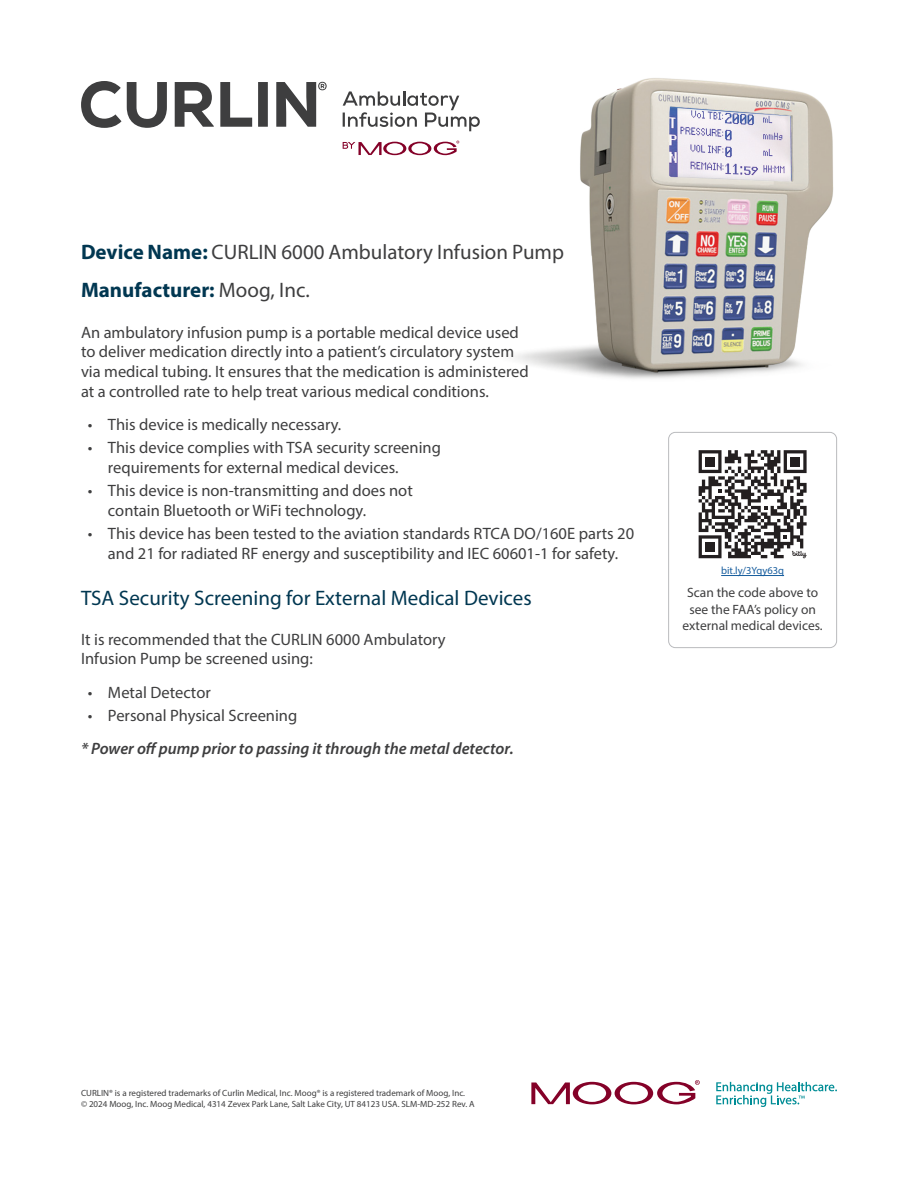
<style>
.page{position:relative;width:918px;height:1188px;background:#fff}
.page>*{position:absolute;margin:0;border:0;box-sizing:border-box;transform-origin:0 0}
.t1{font:21px/38.7px "Myriad Pro";color:#3e3e3f}
.t2{font:21px "Myriad Pro";color:#013751}
.t3{font:16.5px/19.8px "Myriad Pro";color:#3e3e3f}
.t4{font:italic 600 16.5px "Myriad Pro";color:#3e3e3f}
.t5{font:13.5px/16.2px "Myriad Pro";color:#3e3e3f;text-align:center}
.t6{font:10.5px "Myriad Pro";color:#175d9e}
.t7{font:9px/10.8px "Myriad Pro";color:#3e3e3f}
.s1{font-weight:700;color:#013751}
</style>
<div class="page">
<svg style="left:531px;top:1080px;width:169px;height:25px"></svg>
<svg style="left:716px;top:1082px;width:121px;height:25px"></svg>
<hr style="left:721px;top:575px;width:63px;height:1px;background:#175d9e">
<svg style="left:699px;top:450px;width:108px;height:108px"></svg>
<div style="left:705px;top:457px;width:10px;height:10px;background:#231f20"></div>
<div style="left:790px;top:457px;width:10px;height:10px;background:#231f20"></div>
<div style="left:705px;top:542px;width:10px;height:10px;background:#231f20"></div>
<div style="left:668px;top:432px;width:169px;height:216px;border:1px solid #babbbe;border-radius:7px"></div>
<svg style="left:343px;top:91px;width:131px;height:40px"></svg>
<svg style="left:81px;top:81px;width:246px;height:47px"></svg>
<svg style="left:343px;top:141px;width:116px;height:14px"></svg>
<img style="left:474px;top:78px;width:360px;height:301px">
<p class="t1" style="left:81px;top:232px;width:485px"><span class="s1">Device Name:</span> CURLIN 6000 Ambulatory Infusion Pump<br><span class="s1">Manufacturer:</span> Moog, Inc.</p>
<p class="t3" style="left:81px;top:322px;width:449px">An ambulatory infusion pump is a portable medical device used to deliver medication directly into a patient’s circulatory system via medical tubing. It ensures that the medication is administered at a controlled rate to help treat various medical conditions.</p>
<p class="t3" style="left:88px;top:415px;width:255px">• This device is medically necessary.</p>
<p class="t3" style="left:108px;top:438px;width:334px;text-indent:-20px">• This device complies with TSA security screening requirements for external medical devices.</p>
<p class="t3" style="left:108px;top:481px;width:306px;text-indent:-20px">• This device is non-transmitting and does not contain Bluetooth or WiFi technology.</p>
<p class="t3" style="left:88px;top:524px;width:548px;text-align:center">• This device has been tested to the aviation standards RTCA DO/160E parts 20 and 21 for radiated RF energy and susceptibility and IEC 60601-1 for safety.</p>
<p class="t2" style="left:81px;top:585px;width:452px">TSA Security Screening for External Medical Devices</p>
<p class="t3" style="left:81px;top:629px;width:366px">It is recommended that the CURLIN 6000 Ambulatory<br>Infusion Pump be screened using:</p>
<p class="t3" style="left:88px;top:682px;width:125px">• Metal Detector</p>
<p class="t3" style="left:88px;top:705px;width:211px">• Personal Physical Screening</p>
<p class="t4" style="left:81px;top:738px;width:434px">* Power off pump prior to passing it through the metal detector.</p>
<p class="t6" style="left:721px;top:564px;width:64px">bit.ly/3Yqy63q</p>
<p class="t5" style="left:683px;top:585px;width:142px">Scan the code above to see the FAA’s policy on external medical devices.</p>
<p class="t7" style="left:81px;top:1088px;width:395px">CURLIN® is a registered trademarks of Curlin Medical, Inc. Moog® is a registered trademark of Moog, Inc.<br>© 2024 Moog, Inc. Moog Medical, 4314 Zevex Park Lane, Salt Lake City, UT 84123 USA. SLM-MD-252 Rev. A</p>
</div>
